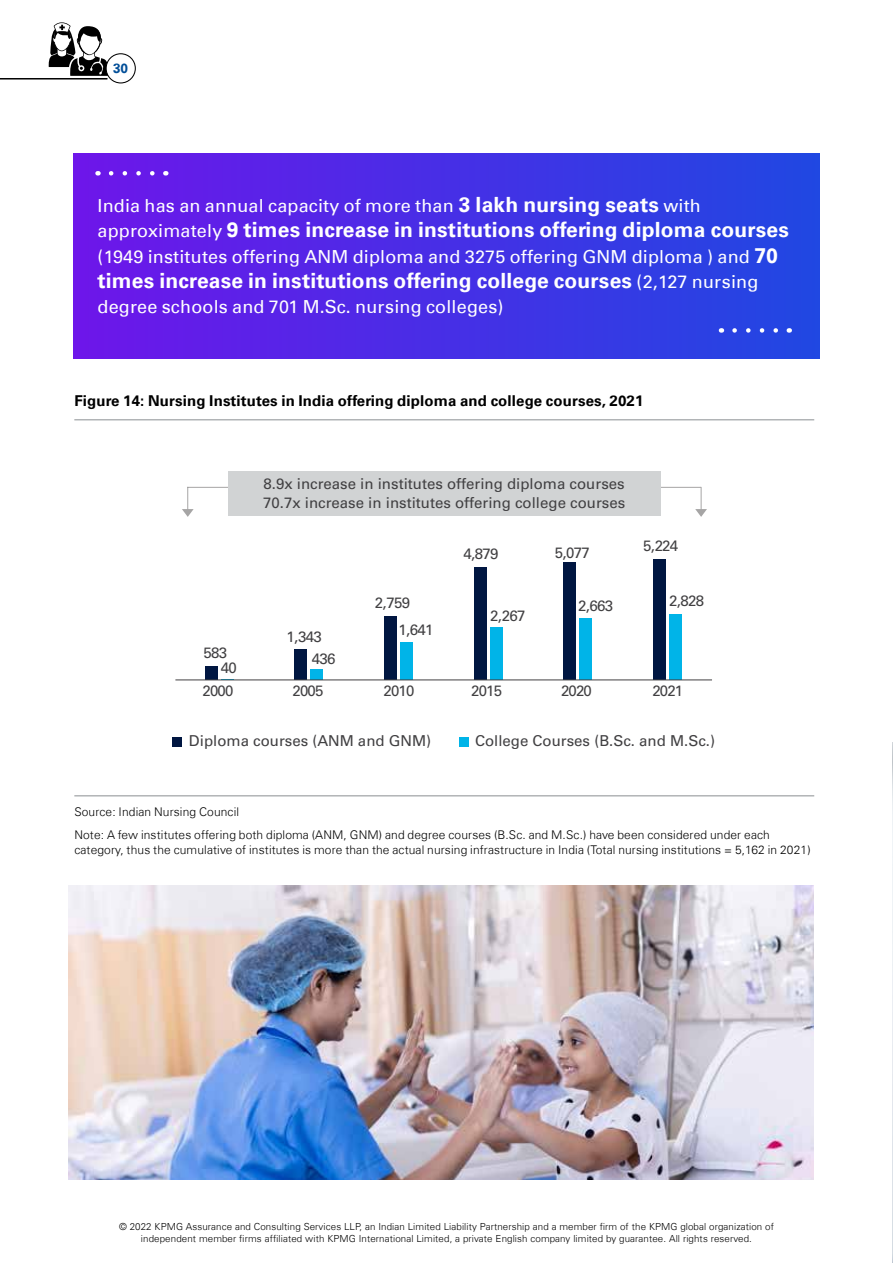
<style>
.page{position:relative;width:893px;height:1263px;background:#fff}
.page>*{position:absolute;margin:0;border:0;box-sizing:border-box;transform-origin:0 0}
.t1{font:700 21px "Universfor KPMG";letter-spacing:.01em;color:#fff}
.t2{font:18px "Universfor KPMG";letter-spacing:.01em;color:#fff}
.t3{font:15px/18.6px "Universfor KPMG";color:#414042}
.t4{font:700 15px "Universfor KPMG";letter-spacing:.01em;color:#000}
.t5{font:700 13.5px "Universfor KPMG";color:#004e98}
.t6{font:300 12px/23.4px "Universfor KPMG";letter-spacing:.01em;color:#000}
.t7{font:300 9.75px/12px "Universfor KPMG";letter-spacing:.01em;color:#000;text-align:center}
.s1{font-weight:700;font-size:21px}
.s2{font-weight:400;font-size:18px}
</style>
<div class="page">
<img style="left:892px;top:742px;width:1px;height:521px">
<img style="left:68px;top:885px;width:746px;height:295px">
<img style="left:73px;top:153px;width:747px;height:205px">
<svg style="left:111px;top:171px;width:48px;height:5px"></svg>
<svg style="left:734px;top:328px;width:48px;height:5px"></svg>
<hr style="left:74px;top:795px;width:740px;height:1px;background:#b1b4b6">
<hr style="left:74px;top:419px;width:740px;height:1px;background:#b1b4b6">
<div style="left:172px;top:737px;width:10px;height:9px;background:#001641"></div>
<div style="left:459px;top:737px;width:10px;height:10px;background:#00b4e8"></div>
<div style="left:205px;top:666px;width:12px;height:14px;background:#001641"></div>
<svg style="left:221px;top:679px;width:13px;height:1px"></svg>
<div style="left:295px;top:649px;width:12px;height:31px;background:#001641"></div>
<div style="left:311px;top:670px;width:12px;height:10px;background:#00b4e8"></div>
<div style="left:384px;top:616px;width:13px;height:64px;background:#001641"></div>
<div style="left:400px;top:642px;width:13px;height:38px;background:#00b4e8"></div>
<div style="left:474px;top:567px;width:12px;height:113px;background:#001641"></div>
<div style="left:490px;top:627px;width:12px;height:53px;background:#00b4e8"></div>
<div style="left:563px;top:562px;width:13px;height:118px;background:#001641"></div>
<div style="left:579px;top:618px;width:13px;height:62px;background:#00b4e8"></div>
<div style="left:653px;top:559px;width:13px;height:121px;background:#001641"></div>
<div style="left:669px;top:614px;width:13px;height:66px;background:#00b4e8"></div>
<hr style="left:175px;top:680px;width:537px;height:1px;background:#414042">
<svg style="left:182px;top:487px;width:525px;height:30px"></svg>
<div style="left:228px;top:471px;width:433px;height:44px;background:#d1d3d4"></div>
<svg style="left:49px;top:22px;width:60px;height:54px"></svg>
<div style="left:106px;top:54px;width:29px;height:29px;background:#fff;border-radius:50%"></div>
<div style="left:106px;top:53px;width:30px;height:30px;border:1px solid #000;border-radius:50%"></div>
<hr style="left:0;top:78px;width:107px;height:2px;background:#000">
<p class="t5" style="left:113px;top:60px;width:17px">30</p>
<h2 class="t2" style="left:98px;top:195px;width:605px">India has an annual capacity of more than <span class="s1">3 lakh nursing seats</span> with</h2>
<h1 class="t1" style="left:98px;top:218px;width:693px"><span class="s2">approximately</span> 9 times increase in institutions offering diploma courses</h1>
<h2 class="t2" style="left:98px;top:245px;width:682px">(1949 institutes offering ANM diploma and 3275 offering GNM diploma ) and <span class="s1">70</span></h2>
<h1 class="t1" style="left:98px;top:268px;width:662px">times increase in institutions offering college courses <span class="s2">(2,127 nursing</span></h1>
<h2 class="t2" style="left:98px;top:296px;width:407px">degree schools and 701 M.Sc. nursing colleges)</h2>
<p class="t4" style="left:74px;top:392px;width:571px">Figure 14: Nursing Institutes in India offering diploma and college courses, 2021</p>
<p class="t3" style="left:263px;top:475px;width:364px">8.9x increase in institutes offering diploma courses<br>70.7x increase in institutes offering college courses</p>
<p class="t3" style="left:463px;top:544px;width:37px">4,879</p>
<p class="t3" style="left:555px;top:543px;width:37px">5,077</p>
<p class="t3" style="left:643px;top:537px;width:37px">5,224</p>
<p class="t3" style="left:203px;top:644px;width:25px">583</p>
<p class="t3" style="left:221px;top:659px;width:17px">40</p>
<p class="t3" style="left:287px;top:627px;width:37px">1,343</p>
<p class="t3" style="left:312px;top:650px;width:25px">436</p>
<p class="t3" style="left:375px;top:593px;width:37px">2,759</p>
<p class="t3" style="left:398px;top:621px;width:37px">1,641</p>
<p class="t3" style="left:490px;top:607px;width:37px">2,267</p>
<p class="t3" style="left:578px;top:596px;width:37px">2,663</p>
<p class="t3" style="left:669px;top:591px;width:37px">2,828</p>
<p class="t3" style="left:203px;top:681px;width:32px">2000</p>
<p class="t3" style="left:293px;top:681px;width:32px">2005</p>
<p class="t3" style="left:384px;top:681px;width:32px">2010</p>
<p class="t3" style="left:471px;top:681px;width:32px">2015</p>
<p class="t3" style="left:561px;top:681px;width:32px">2020</p>
<p class="t3" style="left:652px;top:681px;width:32px">2021</p>
<p class="t3" style="left:189px;top:732px;width:244px">Diploma courses (ANM and GNM)</p>
<p class="t3" style="left:475px;top:732px;width:242px">College Courses (B.Sc. and M.Sc.)</p>
<p class="t6" style="left:74px;top:800px;width:697px">Source: Indian Nursing Council<br>Note: A few institutes offering both diploma (ANM, GNM) and degree courses (B.Sc. and M.Sc.) have been considered under each</p>
<p class="t6" style="left:74px;top:838px;width:738px">category, thus the cumulative of institutes is more than the actual nursing infrastructure in India (Total nursing institutions = 5,162 in 2021)</p>
<p class="t7" style="left:119px;top:1221px;width:656px">© 2022 KPMG Assurance and Consulting Services LLP, an Indian Limited Liability Partnership and a member firm of the KPMG global organization of independent member firms affiliated with KPMG International Limited, a private English company limited by guarantee. All rights reserved.</p>
</div>
